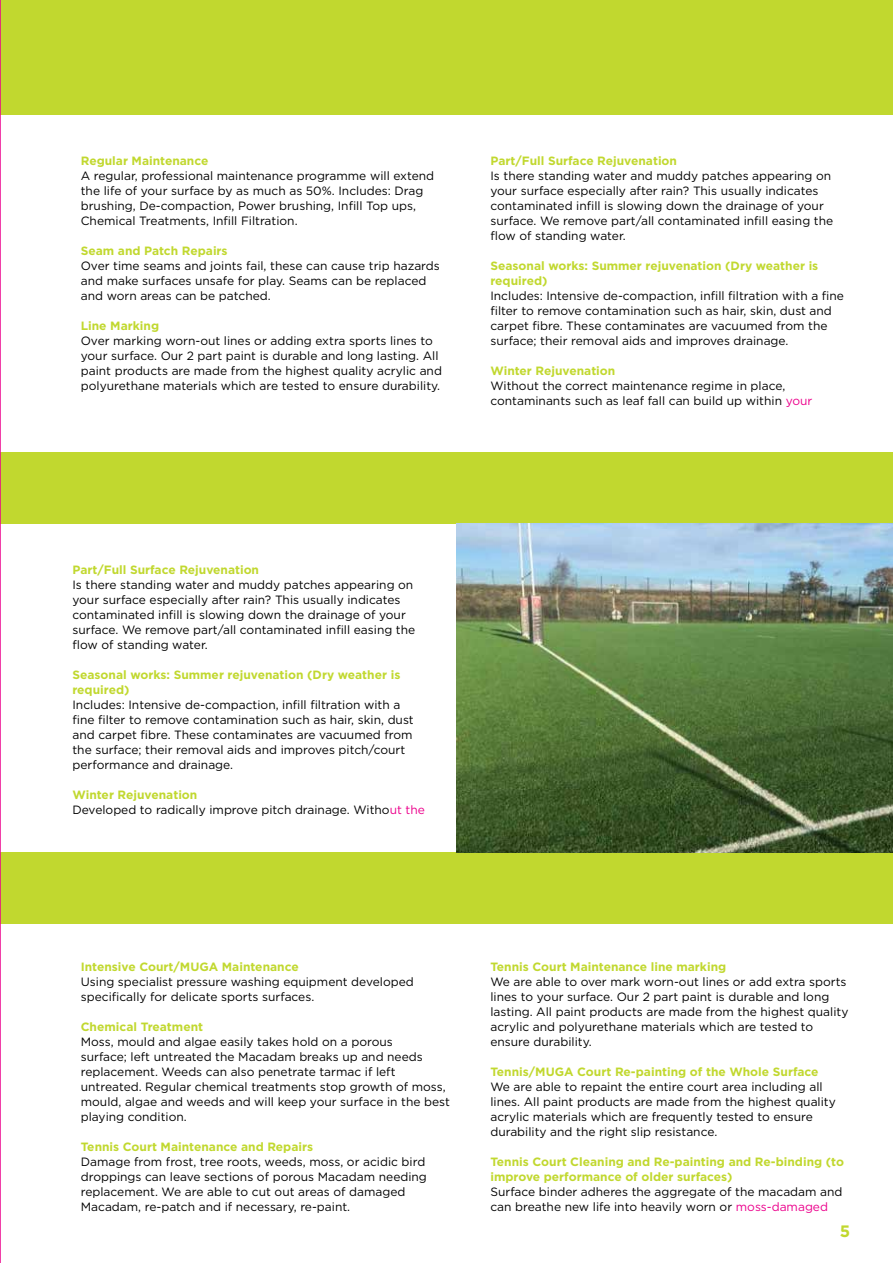
<style>
.page{position:relative;width:893px;height:1263px;background:#fff}
.page>*{position:absolute;margin:0;border:0;box-sizing:border-box;transform-origin:0 0}
.t1{font:700 16.5px "Gotham";color:#c1d82f}
.t2{font:12px/15px "Gotham";color:#000}
.t3{font:700 12px/15px "Gotham";color:#c1d82f}
.s1{color:#fff}
.s2{color:#ec008c}
.s3{font-weight:700;color:#c1d82f}
</style>
<div class="page">
<div style="left:0;top:853px;width:893px;height:71px;background:#c1d82f"></div>
<div style="left:0;top:452px;width:893px;height:71px;background:#c1d82f"></div>
<div style="left:0;top:0;width:893px;height:115px;background:#c1d82f"></div>
<img style="left:456px;top:523px;width:437px;height:330px">
<hr style="left:0;top:0;width:1px;height:1263px;background:#ec008c">
<p class="t3" style="left:81px;top:154px;width:129px">Regular Maintenance</p>
<p class="t2" style="left:81px;top:168px;width:355px">A regular, professional maintenance programme will extend the life of your surface by as much as 50%. Includes: Drag brushing, De-compaction, Power brushing, Infill Top ups, Chemical Treatments, Infill Filtration.</p>
<p class="t3" style="left:81px;top:244px;width:148px">Seam and Patch Repairs</p>
<p class="t2" style="left:81px;top:258px;width:361px">Over time seams and joints fail, these can cause trip hazards and make surfaces unsafe for play. Seams can be replaced and worn areas can be patched.<span class="s1">d graded.</span></p>
<p class="t3" style="left:81px;top:319px;width:80px">Line Marking</p>
<p class="t2" style="left:81px;top:333px;width:363px">Over marking worn-out lines or adding extra sports lines to your surface. Our 2 part paint is durable and long lasting. All paint products are made from the highest quality acrylic and polyurethane materials which are tested to ensure durability.</p>
<p class="t3" style="left:490px;top:154px;width:188px">Part/Full Surface Rejuvenation</p>
<p class="t2" style="left:490px;top:168px;width:344px">Is there standing water and muddy patches appearing on your surface especially after rain? This usually indicates contaminated infill is slowing down the drainage of your surface. We remove part/all contaminated infill easing the flow of standing water.</p>
<p class="t3" style="left:490px;top:259px;width:329px">Seasonal works: Summer rejuvenation (Dry weather is required)</p>
<p class="t2" style="left:490px;top:288px;width:355px">Includes: Intensive de-compaction, infill filtration with a fine filter to remove contamination such as hair, skin, dust and carpet fibre. These contaminates are vacuumed from the surface; their removal aids and improves drainage.</p>
<p class="t3" style="left:490px;top:364px;width:126px">Winter Rejuvenation</p>
<p class="t2" style="left:490px;top:378px;width:323px">Without the correct maintenance regime in place, contaminants such as leaf fall can build up within <span class="s2">your</span></p>
<p class="t3" style="left:72px;top:562px;width:188px">Part/Full Surface Rejuvenation</p>
<p class="t2" style="left:72px;top:577px;width:344px">Is there standing water and muddy patches appearing on your surface especially after rain? This usually indicates contaminated infill is slowing down the drainage of your surface. We remove part/all contaminated infill easing the flow of standing water.</p>
<p class="t3" style="left:72px;top:667px;width:329px">Seasonal works: Summer rejuvenation (Dry weather is required)</p>
<p class="t2" style="left:72px;top:697px;width:343px">Includes: Intensive de-compaction, infill filtration with a fine filter to remove contamination such as hair, skin, dust and carpet fibre. These contaminates are vacuumed from the surface; their removal aids and improves pitch/court performance and drainage.</p>
<p class="t2" style="left:72px;top:787px;width:354px"><span class="s3">Winter Rejuvenation<br></span>Developed to radically improve pitch drainage. Witho<span class="s2">ut the</span></p>
<p class="t3" style="left:81px;top:959px;width:219px">Intensive Court/MUGA Maintenance</p>
<p class="t2" style="left:81px;top:974px;width:334px">Using specialist pressure washing equipment developed specifically for delicate sports surfaces.</p>
<p class="t3" style="left:81px;top:1019px;width:124px">Chemical Treatment</p>
<p class="t2" style="left:81px;top:1034px;width:371px">Moss, mould and algae easily takes hold on a porous<br>surface; left untreated the Macadam breaks up and needs replacement. Weeds can also penetrate tarmac if left untreated. Regular chemical treatments stop growth of moss, mould, algae and weeds and will keep your surface in the best playing condition.</p>
<p class="t3" style="left:81px;top:1139px;width:234px">Tennis Court Maintenance and Repairs</p>
<p class="t2" style="left:81px;top:1154px;width:348px">Damage from frost, tree roots, weeds, moss, or acidic bird droppings can leave sections of porous Macadam needing replacement. We are able to cut out areas of damaged Macadam, re-patch and if necessary, re-paint.</p>
<p class="t3" style="left:490px;top:959px;width:237px">Tennis Court Maintenance line marking</p>
<p class="t2" style="left:490px;top:974px;width:359px">We are able to over mark worn-out lines or add extra sports lines to your surface. Our 2 part paint is durable and long lasting. All paint products are made from the highest quality acrylic and polyurethane materials which are tested to ensure durability.</p>
<p class="t3" style="left:490px;top:1064px;width:330px">Tennis/MUGA Court Re-painting of the Whole Surface</p>
<p class="t2" style="left:490px;top:1079px;width:347px">We are able to repaint the entire court area including all lines. All paint products are made from the highest quality acrylic materials which are frequently tested to ensure durability and the right slip resistance.</p>
<p class="t3" style="left:490px;top:1154px;width:355px">Tennis Court Cleaning and Re-painting and Re-binding (to improve performance of older surfaces)</p>
<p class="t2" style="left:490px;top:1184px;width:354px">Surface binder adheres the aggregate of the macadam and can breathe new life into heavily worn or <span class="s2">moss-damaged</span></p>
<h1 class="t1" style="left:840px;top:1220px;width:12px">5</h1>
</div>
